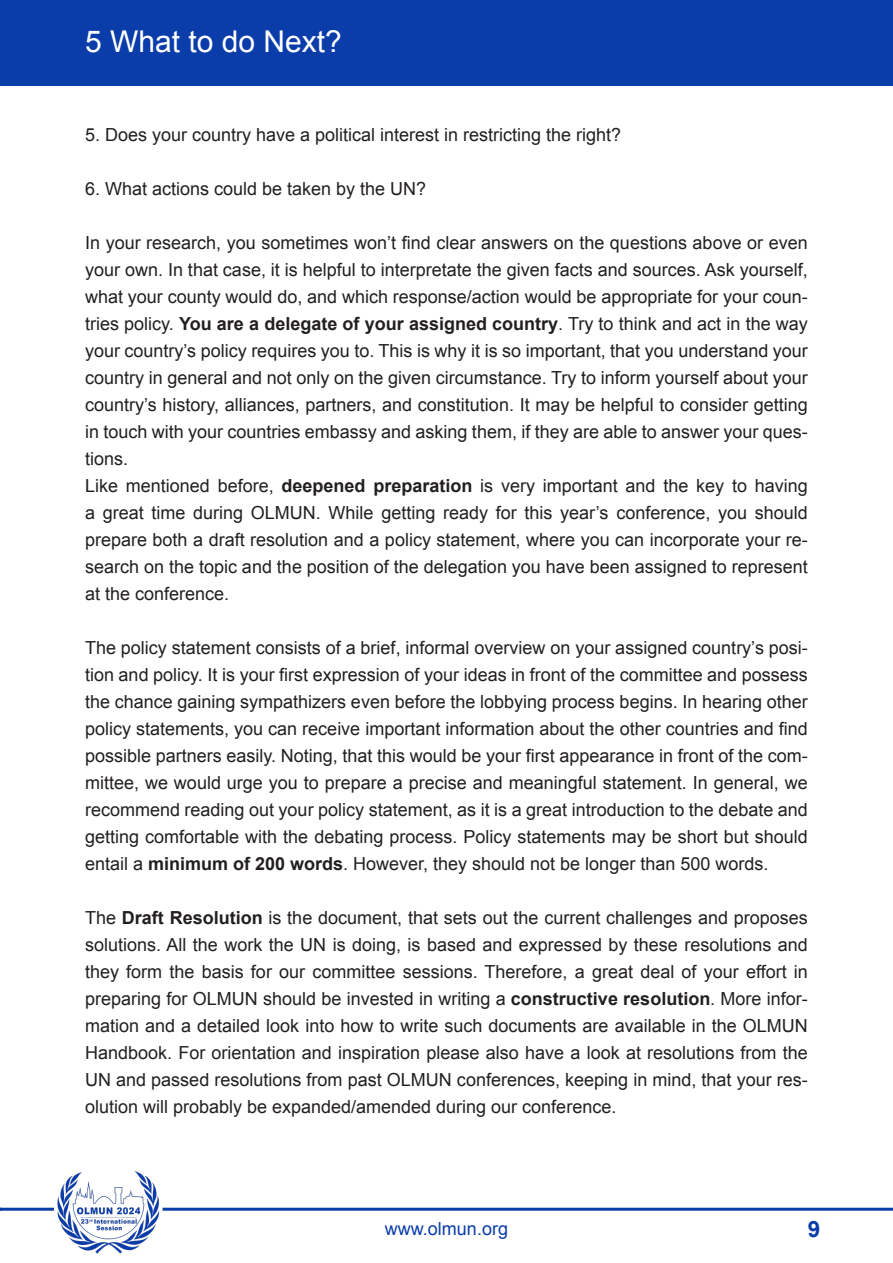
<style>
.page{position:relative;width:893px;height:1263px;background:#fff}
.page>*{position:absolute;margin:0;border:0;box-sizing:border-box;transform-origin:0 0}
.t1{font:30px "Arial";color:#fff}
.t2{font:700 22.5px "Arial";color:#0a3caa}
.Body{font:18px/27px "Arial";color:#231f20;text-align:justify}
.t3{font:18px "Arial";color:#0a3caa}
.s1{font-weight:700}
</style>
<div class="page">
<hr style="left:0;top:1208px;width:54px;height:3px;background:#0a3caa">
<hr style="left:163px;top:1208px;width:730px;height:3px;background:#0a3caa">
<div style="left:0;top:0;width:893px;height:85px;background:#0a3caa"></div>
<img style="left:57px;top:1171px;width:103px;height:83px">
<p class="t1" style="left:85px;top:21px;width:258px">5 What to do Next?</p>
<p class="Body" style="left:85px;top:121px;width:538px">5. Does your country have a political interest in restricting the right?</p>
<p class="Body" style="left:85px;top:175px;width:343px">6. What actions could be taken by the UN?</p>
<p class="Body" style="left:85px;top:229px;width:724px">In your research, you sometimes won’t find clear answers on the questions above or even your own. In that case, it is helpful to interpretate the given facts and sources. Ask yourself, what your county would do, and which response/action would be appropriate for your coun&shy;tries policy. <span class="s1">You are a delegate of your assigned country</span>. Try to think and act in the way your country’s policy requires you to. This is why it is so important, that you understand your country in general and not only on the given circumstance. Try to inform yourself about your country’s history, alliances, partners, and constitution. It may be helpful to consider getting in touch with your countries embassy and asking them, if they are able to answer your ques&shy;tions.</p>
<p class="Body" style="left:85px;top:472px;width:724px">Like mentioned before, <span class="s1">deepened preparation</span> is very important and the key to having a great time during OLMUN. While getting ready for this year’s conference, you should prepare both a draft resolution and a policy statement, where you can incorporate your re&shy;search on the topic and the position of the delegation you have been assigned to represent at the conference.</p>
<p class="Body" style="left:85px;top:634px;width:724px">The policy statement consists of a brief, informal overview on your assigned country’s posi&shy;tion and policy. It is your first expression of your ideas in front of the committee and possess the chance gaining sympathizers even before the lobbying process begins. In hearing other policy statements, you can receive important information about the other countries and find possible partners easily. Noting, that this would be your first appearance in front of the com&shy;mittee, we would urge you to prepare a precise and meaningful statement. In general, we recommend reading out your policy statement, as it is a great introduction to the debate and getting comfortable with the debating process. Policy statements may be short but should entail a <span class="s1">minimum of 200 words</span>. However, they should not be longer than 500 words.</p>
<p class="Body" style="left:85px;top:904px;width:724px">The <span class="s1">Draft Resolution</span> is the document, that sets out the current challenges and proposes solutions. All the work the UN is doing, is based and expressed by these resolutions and they form the basis for our committee sessions. Therefore, a great deal of your effort in preparing for OLMUN should be invested in writing a <span class="s1">constructive resolution</span>. More infor&shy;mation and a detailed look into how to write such documents are available in the OLMUN Handbook. For orientation and inspiration please also have a look at resolutions from the UN and passed resolutions from past OLMUN conferences, keeping in mind, that your res&shy;olution will probably be expanded/amended during our conference.</p>
<p class="t3" style="left:385px;top:1216px;width:125px">www.olmun.org</p>
<p class="t2" style="left:808px;top:1214px;width:14px">9</p>
</div>
